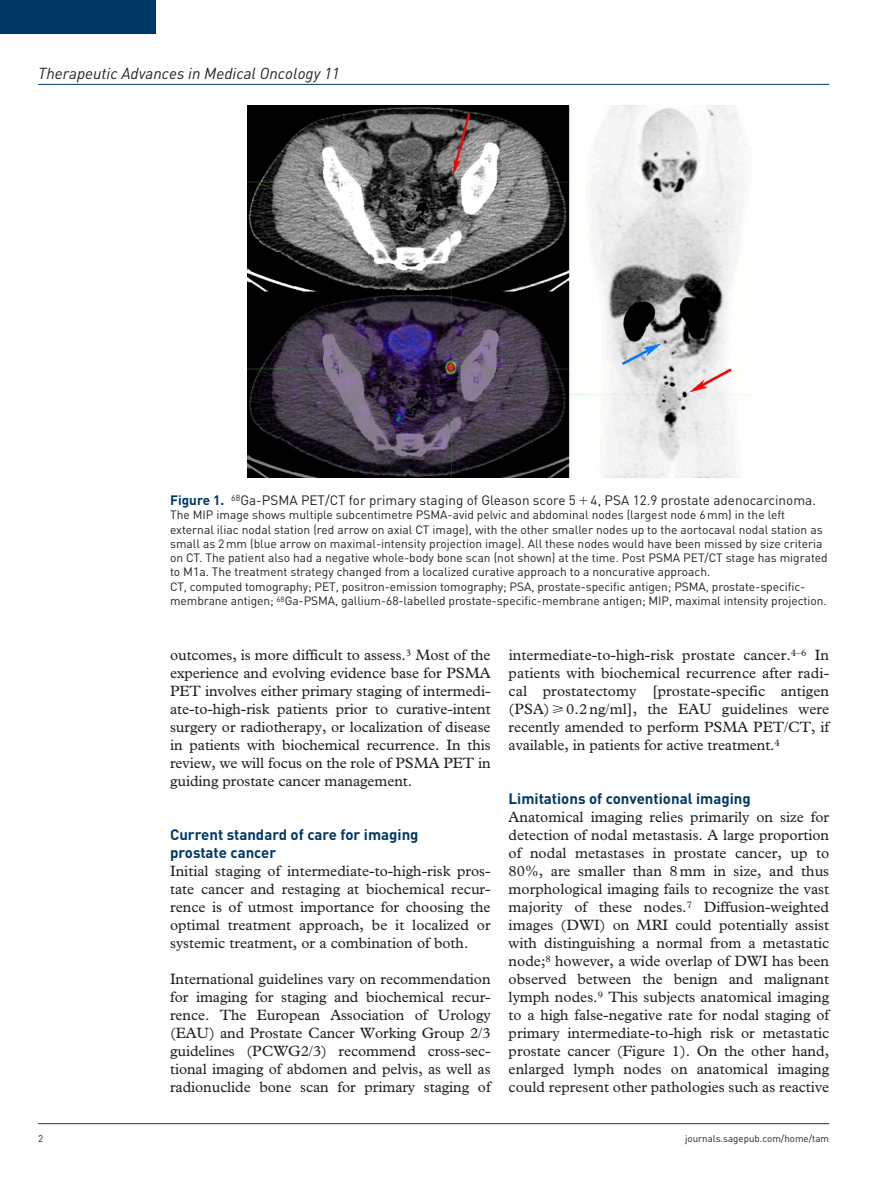
<style>
.page{position:relative;width:893px;height:1191px;background:#fff}
.page>*{position:absolute;margin:0;border:0;box-sizing:border-box;transform-origin:0 0}
.t1{font:italic 15.75px "DIN";color:#231f20}
.t2{font:15px/18px "Plantin Std";letter-spacing:-.005em;color:#231f20;text-align:justify}
.t3{font:700 15px/18px "DIN";color:#003865}
.t4{font:13.5px "DIN";color:#231f20}
.t5{font:12px/14.2px "DIN";color:#231f20}
.t6{font:9.75px "DIN";color:#231f20}
.s1{font-weight:700;color:#003865}
</style>
<div class="page">
<hr style="left:38px;top:84px;width:791px;height:1px;background:#003865">
<hr style="left:38px;top:1123px;width:791px;height:1px;background:#003865">
<div style="left:0;top:0;width:155px;height:34px;background:#003865"></div>
<img style="left:248px;top:106px;width:504px;height:371px">
<p class="t1" style="left:38px;top:63px;width:303px">Therapeutic Advances in Medical Oncology 11</p>
<p class="t4" style="left:170px;top:492px;width:647px"><span class="s1">Figure 1.</span> <sup>68</sup>Ga-PSMA PET/CT for primary staging of Gleason score 5 4, PSA 12.9 prostate adenocarcinoma.</p>
<p class="t5" style="left:170px;top:507px;width:659px">The MIP image shows multiple subcentimetre PSMA-avid pelvic and abdominal nodes (largest node 6mm) in the left external iliac nodal station (red arrow on axial CT image), with the other smaller nodes up to the aortocaval nodal station as small as 2mm (blue arrow on maximal-intensity projection image). All these nodes would have been missed by size criteria on CT. The patient also had a negative whole-body bone scan (not shown) at the time. Post PSMA PET/CT stage has migrated to M1a. The treatment strategy changed from a localized curative approach to a noncurative approach.<br>CT, computed tomography; PET, positron-emission tomography; PSA, prostate-specific antigen; PSMA, prostate-specific&shy;membrane antigen; <sup>68</sup>Ga-PSMA, gallium-68-labelled prostate-specific-membrane antigen; MIP, maximal intensity projection.</p>
<p class="t2" style="left:170px;top:646px;width:322px">outcomes, is more difficult to assess.<sup>3</sup> Most of the experience and evolving evidence base for PSMA PET involves either primary staging of intermedi&shy;ate-to-high-risk patients prior to curative-intent surgery or radiotherapy, or localization of disease in patients with biochemical recurrence. In this review, we will focus on the role of PSMA PET in guiding prostate cancer management.</p>
<p class="t3" style="left:170px;top:825px;width:250px">Current standard of care for imaging prostate cancer</p>
<p class="t2" style="left:170px;top:862px;width:322px">Initial staging of intermediate-to-high-risk pros&shy;tate cancer and restaging at biochemical recur&shy;rence is of utmost importance for choosing the optimal treatment approach, be it localized or systemic treatment, or a combination of both.</p>
<p class="t2" style="left:170px;top:970px;width:322px">International guidelines vary on recommendation for imaging for staging and biochemical recur&shy;rence. The European Association of Urology (EAU) and Prostate Cancer Working Group 2/3 guidelines (PCWG2/3) recommend cross-sec&shy;tional imaging of abdomen and pelvis, as well as radionuclide bone scan for primary staging of</p>
<p class="t2" style="left:509px;top:646px;width:322px">intermediate-to-high-risk prostate cancer.<sup>4–6</sup> In patients with biochemical recurrence after radi&shy;cal prostatectomy [prostate-specific antigen (PSA)⩾0.2ng/ml], the EAU guidelines were recently amended to perform PSMA PET/CT, if available, in patients for active treatment.<sup>4</sup></p>
<p class="t3" style="left:509px;top:789px;width:244px">Limitations of conventional imaging</p>
<p class="t2" style="left:509px;top:808px;width:322px">Anatomical imaging relies primarily on size for detection of nodal metastasis. A large proportion of nodal metastases in prostate cancer, up to 80%, are smaller than 8mm in size, and thus morphological imaging fails to recognize the vast majority of these nodes.<sup>7</sup> Diffusion-weighted images (DWI) on MRI could potentially assist with distinguishing a normal from a metastatic node;<sup>8</sup> however, a wide overlap of DWI has been observed between the benign and malignant lymph nodes.<sup>9</sup> This subjects anatomical imaging to a high false-negative rate for nodal staging of primary intermediate-to-high risk or metastatic prostate cancer (Figure 1). On the other hand, enlarged lymph nodes on anatomical imaging could represent other pathologies such as reactive</p>
<p class="t6" style="left:38px;top:1132px;width:7px">2</p>
<p class="t6" style="left:685px;top:1132px;width:146px">journals.sagepub.com/home/tam</p>
</div>
